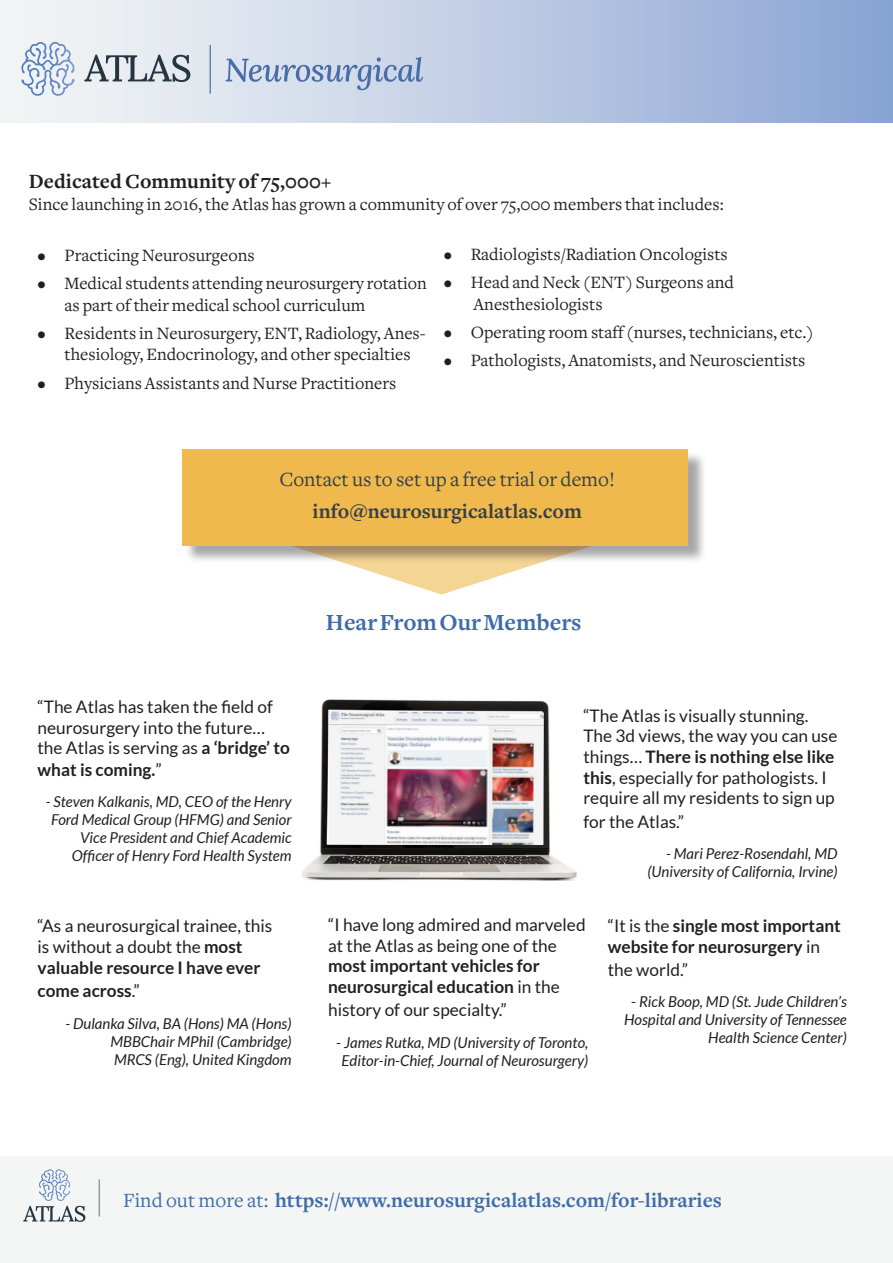
<style>
.page{position:relative;width:893px;height:1263px;background:#fff}
.page>*{position:absolute;margin:0;border:0;box-sizing:border-box;transform-origin:0 0}
.t1{font:700 24px "Freight Text";color:#406ca8}
.t2{font:700 21px "Freight Text";color:#406ca8}
.t3{font:21px "Freight Text";color:#373f4b}
.t4{font:700 21px "Freight Text";color:#373f4b}
.t5{font:700 21px "Freight Text";color:#231f20}
.t6{font:18px/21.6px "Freight Text";color:#231f20}
.t7{font:17.25px/20.7px "Lato";color:#231f20}
.t8{font:700 17.25px/20.7px "Lato";color:#231f20}
.t9{font:italic 15px/18px "Lato";color:#231f20;text-align:right}
.s1{font-weight:700}
.s2{font-weight:400}
</style>
<div class="page">
<svg style="left:348px;top:564px;width:188px;height:30px"></svg>
<div style="left:0;top:0;width:893px;height:122px;background:linear-gradient(to right,#f9faf7,#8ca5d5)"></div>
<svg style="left:84px;top:55px;width:106px;height:27px;background:#a9b1b8"></svg>
<svg style="left:226px;top:57px;width:197px;height:33px;background:#b5c3db"></svg>
<img style="left:21px;top:42px;width:54px;height:32px">
<img style="left:21px;top:63px;width:47px;height:34px">
<hr style="left:210px;top:45px;width:1px;height:49px;background:#496da6">
<div style="left:185px;top:452px;width:522px;height:112px;background:#231f20;opacity:.4"></div>
<div style="left:182px;top:449px;width:506px;height:96px;background:#efb94e"></div>
<div style="left:0;top:1157px;width:893px;height:106px;background:#f3f6f4"></div>
<svg style="left:23px;top:1206px;width:62px;height:16px"></svg>
<img style="left:40px;top:1169px;width:30px;height:19px">
<img style="left:39px;top:1182px;width:27px;height:19px">
<hr style="left:99px;top:1179px;width:1px;height:37px;background:#9399a5">
<img style="left:302px;top:700px;width:275px;height:180px">
<img style="left:329px;top:711px;width:215px;height:134px">
<p class="t5" style="left:29px;top:170px;width:304px">Dedicated Community of 75,000+</p>
<p class="t6" style="left:29px;top:194px;width:696px">Since launching in 2016, the Atlas has grown a community of over 75,000 members that includes:</p>
<p class="t6" style="left:38px;top:244px;width:219px">• Practicing Neurosurgeons</p>
<p class="t6" style="left:65px;top:273px;width:364px;text-indent:-27px">• Medical students attending neurosurgery rotation as part of their medical school curriculum</p>
<p class="t6" style="left:65px;top:323px;width:363px;text-indent:-27px">• Residents in Neurosurgery, ENT, Radiology, Anes&shy;thesiology, Endocrinology, and other specialties</p>
<p class="t6" style="left:38px;top:373px;width:360px">• Physicians Assistants and Nurse Practitioners</p>
<p class="t6" style="left:444px;top:243px;width:286px">• Radiologists/Radiation Oncologists</p>
<p class="t6" style="left:474px;top:272px;width:262px;text-indent:-30px">• Head and Neck (ENT) Surgeons and<br>Anesthesiologists</p>
<p class="t6" style="left:444px;top:322px;width:371px">• Operating room staff (nurses, technicians, etc.)</p>
<p class="t6" style="left:444px;top:350px;width:363px">• Pathologists, Anatomists, and Neuroscientists</p>
<p class="t3" style="left:279px;top:467px;width:337px">Contact us to set up a free trial or demo!</p>
<p class="t4" style="left:313px;top:499px;width:271px">info@neurosurgicalatlas.com</p>
<p class="t7" style="left:38px;top:696px;width:254px">“The Atlas has taken the field of neurosurgery into the future… the Atlas is serving as <span class="s1">a ‘bridge’ to what is coming.</span>”</p>
<p class="t9" style="left:46px;top:793px;width:247px">- Steven Kalkanis, MD, CEO of the Henry Ford Medical Group (HFMG) and Senior Vice President and Chief Academic Officer of Henry Ford Health System</p>
<p class="t7" style="left:38px;top:916px;width:236px">“As a neurosurgical trainee, this is without a doubt the <span class="s1">most valuable resource I have ever</span></p>
<p class="t8" style="left:38px;top:980px;width:104px">come across<span class="s2">.”</span></p>
<p class="t9" style="left:65px;top:1015px;width:228px">- Dulanka Silva, BA (Hons) MA (Hons)<br>MBBChair MPhil (Cambridge)</p>
<p class="t9" style="left:114px;top:1051px;width:179px">MRCS (Eng), United Kingdom</p>
<p class="t1" style="left:326px;top:609px;width:257px">Hear From Our Members</p>
<p class="t7" style="left:583px;top:705px;width:256px">“The Atlas is visually stunning.<br>The 3d views, the way you can use things… <span class="s1">There is nothing else like this</span>, especially for pathologists. I require all my residents to sign up</p>
<p class="t7" style="left:583px;top:811px;width:102px">for the Atlas.”</p>
<p class="t9" style="left:666px;top:845px;width:173px">- Mari Perez-Rosendahl, MD</p>
<p class="t9" style="left:647px;top:863px;width:192px">(University of California, Irvine)</p>
<p class="t7" style="left:328px;top:914px;width:259px">“I have long admired and marveled at the Atlas as being one of the <span class="s1">most important vehicles for neurosurgical education</span> in the</p>
<p class="t7" style="left:328px;top:1000px;width:180px">history of our specialty.”</p>
<p class="t9" style="left:336px;top:1034px;width:254px;text-align:center">- James Rutka, MD (University of Toronto,<br>Editor-in-Chief, Journal of Neurosurgery)</p>
<p class="t8" style="left:608px;top:915px;width:234px"><span class="s2">“It is the</span> single most important website for neurosurgery <span class="s2">in</span></p>
<p class="t7" style="left:608px;top:959px;width:82px">the world.”</p>
<p class="t9" style="left:624px;top:993px;width:224px">- Rick Boop, MD (St. Jude Children’s<br>Hospital and University of Tennessee<br>Health Science Center)</p>
<p class="t2" style="left:123px;top:1189px;width:600px"><span class="s2">Find out more at:</span> https://www.neurosurgicalatlas.com/for-libraries</p>
</div>
